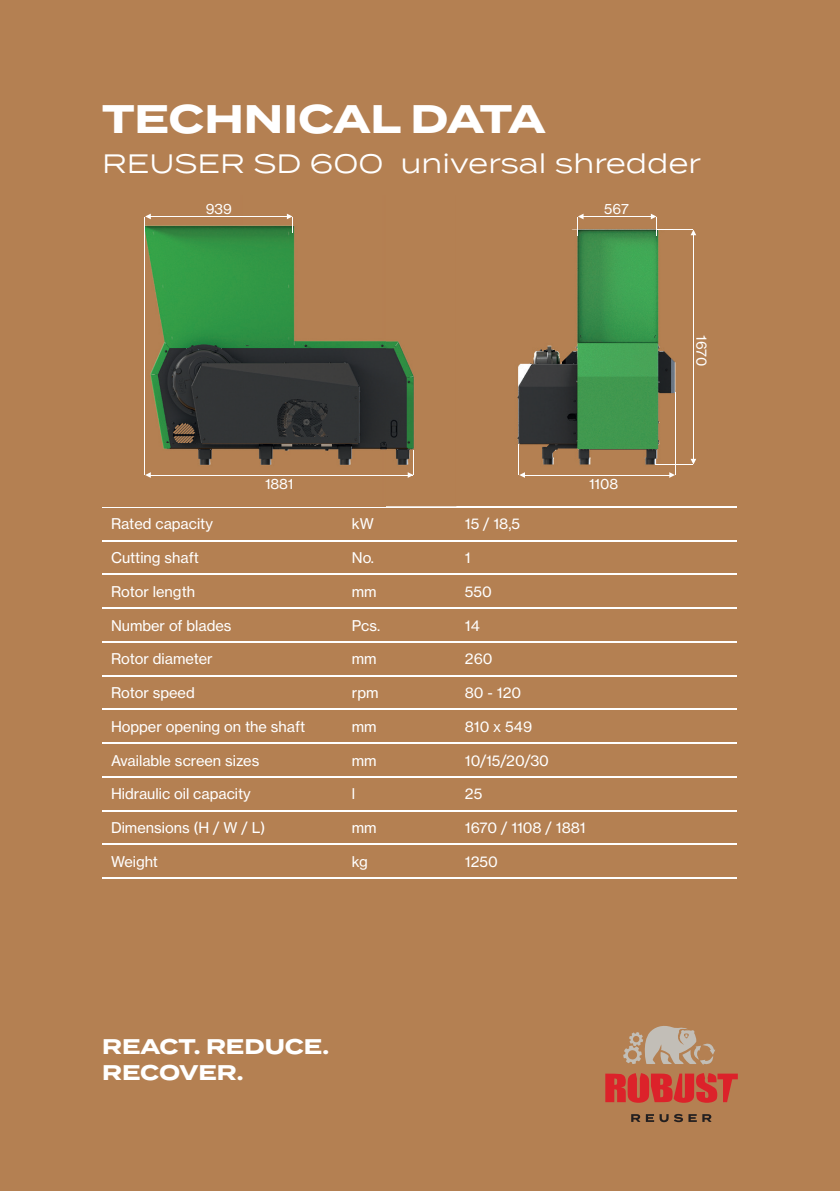
<style>
.page{position:relative;width:840px;height:1191px;background:#fff}
.page>*{position:absolute;margin:0;border:0;box-sizing:border-box;transform-origin:0 0}
.t1{font:700 39.8px "Termina";color:#fff}
.t2{font:26.6px "Termina";color:#fff}
.t3{font:700 21.2px/26.6px "Termina";color:#fff}
.t4{font:14.6px "N Haas Grotesk TX Pro 55 Rg";color:#fff}
.t5{font:14px "N Haas Grotesk TX Pro 55 Rg";color:#fff}
</style>
<div class="page">
<div style="left:0;top:0;width:839px;height:1191px;background:#b48052"></div>
<hr style="left:102px;top:506px;width:241px;height:1px;background:#fff">
<hr style="left:343px;top:506px;width:113px;height:1px;background:#fff">
<hr style="left:456px;top:506px;width:280px;height:1px;background:#fff">
<hr style="left:102px;top:540px;width:241px;height:1px;background:#fff">
<hr style="left:343px;top:540px;width:113px;height:1px;background:#fff">
<hr style="left:456px;top:540px;width:280px;height:1px;background:#fff">
<hr style="left:102px;top:574px;width:241px;height:1px;background:#fff">
<hr style="left:343px;top:574px;width:113px;height:1px;background:#fff">
<hr style="left:456px;top:574px;width:280px;height:1px;background:#fff">
<hr style="left:102px;top:607px;width:241px;height:1px;background:#fff">
<hr style="left:343px;top:607px;width:113px;height:1px;background:#fff">
<hr style="left:456px;top:607px;width:280px;height:1px;background:#fff">
<hr style="left:102px;top:641px;width:241px;height:1px;background:#fff">
<hr style="left:343px;top:641px;width:113px;height:1px;background:#fff">
<hr style="left:456px;top:641px;width:280px;height:1px;background:#fff">
<hr style="left:102px;top:675px;width:241px;height:1px;background:#fff">
<hr style="left:343px;top:675px;width:113px;height:1px;background:#fff">
<hr style="left:456px;top:675px;width:280px;height:1px;background:#fff">
<hr style="left:102px;top:709px;width:241px;height:1px;background:#fff">
<hr style="left:343px;top:709px;width:113px;height:1px;background:#fff">
<hr style="left:456px;top:709px;width:280px;height:1px;background:#fff">
<hr style="left:102px;top:742px;width:241px;height:1px;background:#fff">
<hr style="left:343px;top:742px;width:113px;height:1px;background:#fff">
<hr style="left:456px;top:742px;width:280px;height:1px;background:#fff">
<hr style="left:102px;top:776px;width:241px;height:1px;background:#fff">
<hr style="left:343px;top:776px;width:113px;height:1px;background:#fff">
<hr style="left:456px;top:776px;width:280px;height:1px;background:#fff">
<hr style="left:102px;top:810px;width:241px;height:1px;background:#fff">
<hr style="left:343px;top:810px;width:113px;height:1px;background:#fff">
<hr style="left:456px;top:810px;width:280px;height:1px;background:#fff">
<hr style="left:102px;top:843px;width:241px;height:2px;background:#fff">
<hr style="left:343px;top:843px;width:113px;height:2px;background:#fff">
<hr style="left:456px;top:843px;width:280px;height:2px;background:#fff">
<hr style="left:102px;top:877px;width:241px;height:1px;background:#fff">
<hr style="left:343px;top:877px;width:113px;height:1px;background:#fff">
<hr style="left:456px;top:877px;width:280px;height:1px;background:#fff">
<svg style="left:623px;top:1026px;width:92px;height:39px"></svg>
<svg style="left:631px;top:1113px;width:80px;height:9px"></svg>
<svg style="left:605px;top:1073px;width:132px;height:29px"></svg>
<img style="left:144px;top:213px;width:552px;height:265px">
<img style="left:456px;top:195px;width:1px;height:310px">
<hr style="left:144px;top:217px;width:1px;height:257px;background:#fff">
<hr style="left:149px;top:474px;width:263px;height:1px;background:#fff">
<svg style="left:145px;top:472px;width:6px;height:6px"></svg>
<svg style="left:407px;top:450px;width:7px;height:28px"></svg>
<hr style="left:518px;top:444px;width:1px;height:30px;background:#fff">
<hr style="left:674px;top:392px;width:1px;height:82px;background:#fff">
<hr style="left:521px;top:474px;width:151px;height:1px;background:#fff">
<svg style="left:669px;top:472px;width:5px;height:6px"></svg>
<svg style="left:519px;top:472px;width:5px;height:6px"></svg>
<hr style="left:654px;top:464px;width:38px;height:1px;background:#fff">
<hr style="left:656px;top:229px;width:36px;height:1px;background:#fff">
<hr style="left:692px;top:233px;width:1px;height:227px;background:#fff">
<svg style="left:690px;top:459px;width:5px;height:5px"></svg>
<svg style="left:690px;top:229px;width:5px;height:6px"></svg>
<hr style="left:149px;top:216px;width:140px;height:1px;background:#fff">
<svg style="left:145px;top:214px;width:6px;height:5px"></svg>
<svg style="left:287px;top:214px;width:6px;height:18px"></svg>
<hr style="left:580px;top:216px;width:73px;height:1px;background:#fff">
<svg style="left:650px;top:214px;width:7px;height:21px"></svg>
<svg style="left:577px;top:214px;width:6px;height:21px"></svg>
<h1 class="t1" style="left:102px;top:89px;width:444px">TECHNICAL DATA</h1>
<h2 class="t2" style="left:102px;top:144px;width:600px">REUSER SD 600 universal shredder</h2>
<p class="t5" style="left:206px;top:200px;width:28px">939</p>
<p class="t5" style="left:604px;top:200px;width:26px">567</p>
<p class="t5" style="left:265px;top:475px;width:30px">1881</p>
<p class="t5" style="left:588px;top:475px;width:31px">1108</p>
<p class="t4" style="left:111px;top:515px;width:103px">Rated capacity</p>
<p class="t4" style="left:351px;top:515px;width:24px">kW</p>
<p class="t4" style="left:464px;top:515px;width:57px">15 / 18,5</p>
<p class="t4" style="left:111px;top:549px;width:89px">Cutting shaft</p>
<p class="t4" style="left:351px;top:549px;width:24px">No.</p>
<p class="t4" style="left:464px;top:549px;width:7px">1</p>
<p class="t4" style="left:111px;top:582px;width:86px">Rotor length</p>
<p class="t4" style="left:351px;top:582px;width:26px">mm</p>
<p class="t4" style="left:464px;top:582px;width:28px">550</p>
<p class="t4" style="left:111px;top:616px;width:122px">Number of blades</p>
<p class="t4" style="left:351px;top:616px;width:30px">Pcs.</p>
<p class="t4" style="left:464px;top:616px;width:16px">14</p>
<p class="t4" style="left:111px;top:650px;width:103px">Rotor diameter</p>
<p class="t4" style="left:351px;top:650px;width:26px">mm</p>
<p class="t4" style="left:464px;top:650px;width:29px">260</p>
<p class="t4" style="left:111px;top:684px;width:85px">Rotor speed</p>
<p class="t4" style="left:351px;top:684px;width:28px">rpm</p>
<p class="t4" style="left:464px;top:684px;width:58px">80 - 120</p>
<p class="t4" style="left:111px;top:717px;width:195px">Hopper opening on the shaft</p>
<p class="t4" style="left:351px;top:717px;width:26px">mm</p>
<p class="t4" style="left:464px;top:717px;width:69px">810 x 549</p>
<p class="t4" style="left:111px;top:751px;width:150px">Available screen sizes</p>
<p class="t4" style="left:351px;top:751px;width:26px">mm</p>
<p class="t4" style="left:464px;top:751px;width:86px">10/15/20/30</p>
<p class="t4" style="left:111px;top:785px;width:141px">Hidraulic oil capacity</p>
<p class="t4" style="left:351px;top:785px;width:5px">l</p>
<p class="t4" style="left:464px;top:785px;width:19px">25</p>
<p class="t4" style="left:111px;top:819px;width:156px">Dimensions (H / W / L)</p>
<p class="t4" style="left:351px;top:819px;width:26px">mm</p>
<p class="t4" style="left:464px;top:819px;width:122px">1670 / 1108 / 1881</p>
<p class="t4" style="left:111px;top:852px;width:49px">Weight</p>
<p class="t4" style="left:351px;top:852px;width:18px">kg</p>
<p class="t4" style="left:464px;top:852px;width:34px">1250</p>
<p class="t5" style="left:709px;top:335px;width:32px;rotate:90deg">1670</p>
<h3 class="t3" style="left:102px;top:1033px;width:228px">REACT. REDUCE.<br>RECOVER.</h3>
</div>
